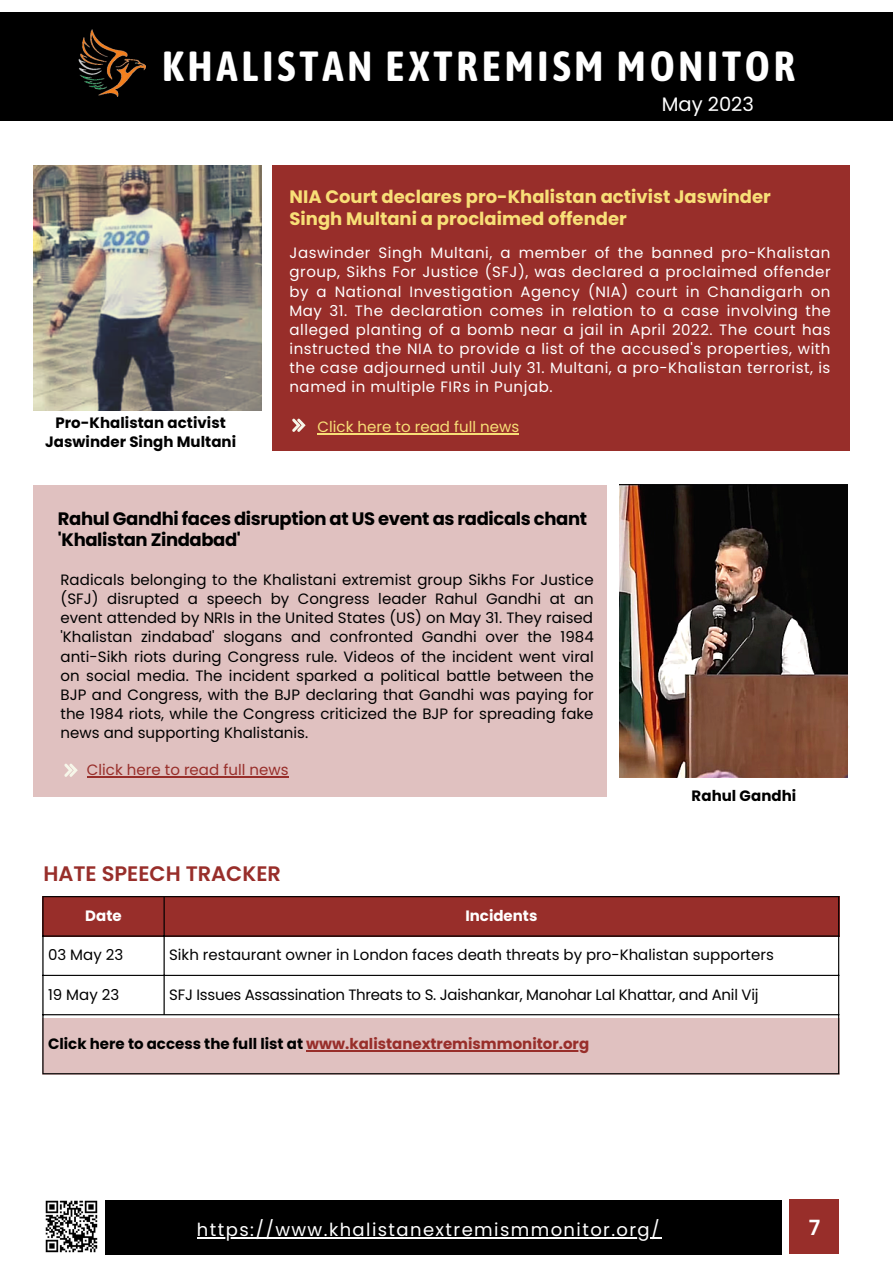
<style>
.page{position:relative;width:893px;height:1264px;background:#fff}
.page>*{position:absolute;margin:0;border:0;box-sizing:border-box;transform-origin:0 0}
.t1{font:700 42px "Asap Condensed";letter-spacing:.09em;color:#fff}
.t2{font:600 21px "Poppins";color:#982e2a}
.t3{font:600 21px "Poppins";color:#fff}
.t4{font:19.5px "Poppins";color:#fff}
.t5{font:700 18px/21.3px "Poppins";color:#f8df77}
.t6{font:700 18px/21.3px "Poppins";letter-spacing:-.02em;color:#000}
.t7{font:18px "Poppins";letter-spacing:.08em;color:#fff}
.t8{font:15px/19px "Poppins";color:#000;text-align:justify}
.t9{font:15px/19px "Poppins";letter-spacing:.035em;color:#fff;text-align:justify}
.t10{font:700 15px "Poppins";color:#982e2a}
.t11{font:700 15px "Poppins";letter-spacing:.005em;color:#000}
.t12{font:15px "Poppins";letter-spacing:.005em;color:#f8df77}
.t13{font:15px "Poppins";letter-spacing:.005em;color:#982e2a}
.t14{font:700 15px "Poppins";color:#fff}
.s1{color:#000}
</style>
<div class="page">
<div style="left:0;top:12px;width:892px;height:109px;background:#000"></div>
<img style="left:78px;top:29px;width:67px;height:68px">
<svg style="left:847px;top:720px;width:2px;height:13px"></svg>
<div style="left:105px;top:1200px;width:676px;height:54px;background:#000"></div>
<div style="left:789px;top:1199px;width:49px;height:54px;background:#982e2a"></div>
<hr style="left:197px;top:1237px;width:464px;height:1px;background:#fff">
<img style="left:45px;top:1200px;width:53px;height:53px">
<svg style="left:74px;top:1074px;width:13px;height:1px"></svg>
<div style="left:42px;top:896px;width:797px;height:41px;background:#982e2a"></div>
<div style="left:42px;top:1017px;width:797px;height:57px;background:#e0c1c0"></div>
<hr style="left:306px;top:1050px;width:283px;height:1px;background:#982e2a">
<hr style="left:42px;top:897px;width:2px;height:176px;background:#000">
<hr style="left:163px;top:897px;width:2px;height:117px;background:#000">
<hr style="left:838px;top:897px;width:1px;height:176px;background:#000">
<hr style="left:42px;top:896px;width:797px;height:1px;background:#000">
<hr style="left:42px;top:935px;width:797px;height:1px;background:#000">
<hr style="left:42px;top:974px;width:797px;height:1px;background:#000">
<hr style="left:42px;top:1014px;width:797px;height:1px;background:#000">
<hr style="left:42px;top:1073px;width:797px;height:1px;background:#000">
<img style="left:619px;top:485px;width:228px;height:292px">
<div style="left:272px;top:165px;width:577px;height:286px;background:#982e2a"></div>
<svg style="left:292px;top:418px;width:13px;height:14px"></svg>
<img style="left:33px;top:165px;width:229px;height:245px">
<hr style="left:317px;top:433px;width:202px;height:1px;background:#f8df77">
<div style="left:33px;top:485px;width:573px;height:311px;background:#e0c1c0"></div>
<hr style="left:87px;top:776px;width:202px;height:1px;background:#982e2a">
<svg style="left:64px;top:763px;width:14px;height:13px"></svg>
<p class="t1" style="left:162px;top:42px;width:634px">KHALISTAN EXTREMISM MONITOR</p>
<p class="t4" style="left:661px;top:90px;width:94px">May 2023</p>
<p class="t5" style="left:289px;top:186px;width:483px">NIA Court declares pro-Khalistan activist Jaswinder<br>Singh Multani a proclaimed offender</p>
<p class="t9" style="left:289px;top:243px;width:542px">Jaswinder Singh Multani, a member of the banned pro-Khalistan group, Sikhs For Justice (SFJ), was declared a proclaimed offender by a National Investigation Agency (NIA) court in Chandigarh on May 31. The declaration comes in relation to a case involving the alleged planting of a bomb near a jail in April 2022. The court has instructed the NIA to provide a list of the accused's properties, with the case adjourned until July 31. Multani, a pro-Khalistan terrorist, is named in multiple FIRs in Punjab.</p>
<p class="t11" style="left:55px;top:412px;width:172px">Pro-Khalistan activist</p>
<p class="t12" style="left:317px;top:416px;width:203px">Click here to read full news</p>
<p class="t11" style="left:45px;top:431px;width:192px">Jaswinder Singh Multani</p>
<p class="t6" style="left:58px;top:508px;width:530px">Rahul Gandhi faces disruption at US event as radicals chant 'Khalistan Zindabad'</p>
<p class="t8" style="left:60px;top:570px;width:535px">Radicals belonging to the Khalistani extremist group Sikhs For Justice (SFJ) disrupted a speech by Congress leader Rahul Gandhi at an event attended by NRIs in the United States (US) on May 31. They raised 'Khalistan zindabad' slogans and confronted Gandhi over the 1984 anti-Sikh riots during Congress rule. Videos of the incident went viral on social media. The incident sparked a political battle between the BJP and Congress, with the BJP declaring that Gandhi was paying for the 1984 riots, while the Congress criticized the BJP for spreading fake news and supporting Khalistanis.</p>
<p class="t13" style="left:87px;top:759px;width:203px">Click here to read full news</p>
<p class="t2" style="left:43px;top:859px;width:239px">HATE SPEECH TRACKER</p>
<p class="t11" style="left:691px;top:785px;width:106px">Rahul Gandhi</p>
<p class="t14" style="left:85px;top:905px;width:38px">Date</p>
<p class="t14" style="left:465px;top:905px;width:73px">Incidents</p>
<p class="t8" style="left:48px;top:945px;width:77px">03 May 23</p>
<p class="t8" style="left:169px;top:945px;width:606px">Sikh restaurant owner in London faces death threats by pro-Khalistan supporters</p>
<p class="t8" style="left:48px;top:984px;width:73px">19 May 23</p>
<p class="t8" style="left:169px;top:984px;width:591px">SFJ Issues Assassination Threats to S. Jaishankar, Manohar Lal Khattar, and Anil Vij</p>
<p class="t10" style="left:48px;top:1033px;width:542px"><span class="s1">Click here to access the full list at</span> www.kalistanextremismmonitor.org</p>
<p class="t7" style="left:197px;top:1217px;width:464px">https://www.khalistanextremismmonitor.org/</p>
<p class="t3" style="left:808px;top:1212px;width:13px">7</p>
</div>
